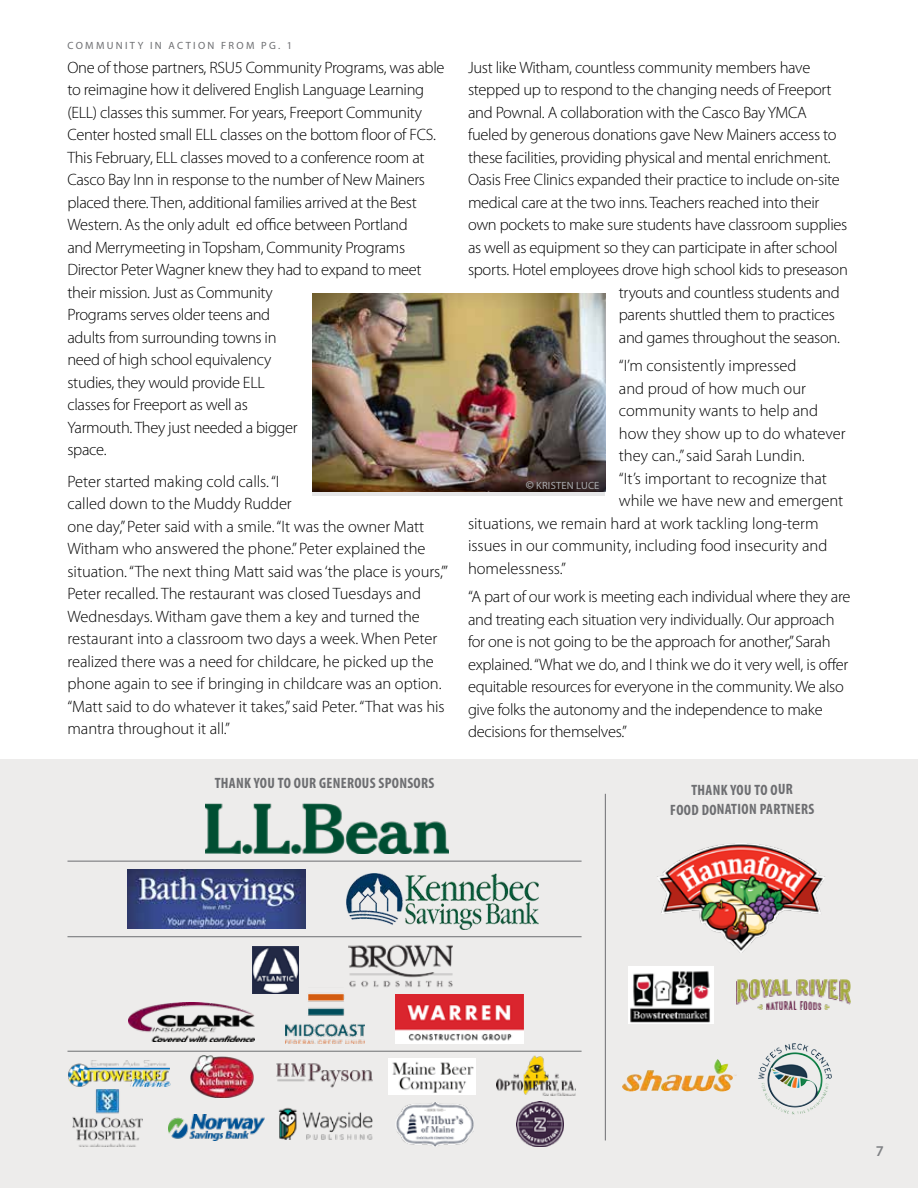
<style>
.page{position:relative;width:918px;height:1188px;background:#fff}
.page>*{position:absolute;margin:0;border:0;box-sizing:border-box;transform-origin:0 0}
.t1{font:300 16.5px/22.5px "Myriad Pro";letter-spacing:-.02em;color:#000}
.t2{font:300 16.5px "Myriad Pro";color:#000}
.t3{font:700 condensed 15px/19.5px "Myriad Pro";letter-spacing:.02em;color:#6d6e71;text-align:center}
.t4{font:600 15px "Myriad Pro";color:#808285}
.t5{font:10.5px "Myriad Pro";letter-spacing:.22em;color:#6d6e71}
.t6{font:10.5px "Myriad Pro";letter-spacing:.02em;color:#a7a9ac}
.s1{font-weight:700;font-size:12px}
</style>
<div class="page">
<div style="left:0;top:759px;width:918px;height:429px;background:#edeceb"></div>
<img style="left:128px;top:870px;width:177px;height:59px">
<img style="left:206px;top:804px;width:242px;height:50px">
<img style="left:347px;top:874px;width:191px;height:55px">
<img style="left:286px;top:993px;width:78px;height:51px">
<img style="left:69px;top:1061px;width:102px;height:25px">
<img style="left:276px;top:1063px;width:97px;height:25px">
<img style="left:395px;top:995px;width:128px;height:48px">
<img style="left:128px;top:1003px;width:127px;height:39px">
<img style="left:388px;top:1058px;width:88px;height:36px">
<img style="left:496px;top:1055px;width:80px;height:40px">
<img style="left:169px;top:1115px;width:96px;height:25px">
<img style="left:278px;top:1107px;width:95px;height:32px">
<img style="left:73px;top:1090px;width:69px;height:56px">
<img style="left:190px;top:1055px;width:64px;height:42px">
<img style="left:516px;top:1102px;width:48px;height:44px">
<hr style="left:605px;top:794px;width:1px;height:346px;background:#6d6e71">
<div style="left:313px;top:294px;width:292px;height:202px;background:linear-gradient(to right,#e6e7e8,#e6e7e8)"></div>
<img style="left:313px;top:294px;width:292px;height:197px">
<img style="left:657px;top:843px;width:168px;height:110px">
<img style="left:629px;top:967px;width:84px;height:56px">
<img style="left:736px;top:979px;width:114px;height:30px">
<img style="left:646px;top:1059px;width:82px;height:15px">
<svg style="left:792px;top:1043px;width:10px;height:7px"></svg>
<img style="left:253px;top:947px;width:46px;height:46px">
<img style="left:348px;top:944px;width:104px;height:44px">
<img style="left:396px;top:1103px;width:77px;height:44px">
<hr style="left:68px;top:861px;width:514px;height:1px;background:#6d6e71">
<hr style="left:68px;top:936px;width:514px;height:1px;background:#6d6e71">
<hr style="left:68px;top:1051px;width:514px;height:1px;background:#6d6e71">
<p class="t5" style="left:68px;top:40px;width:226px">COMMUNITY IN ACTION FROM PG. 1</p>
<p class="t1" style="left:68px;top:56px;width:378px">One of those partners, RSU5 Community Programs, was able to reimagine how it delivered English Language Learning (ELL) classes this summer. For years, Freeport Community Center hosted small ELL classes on the bottom floor of FCS.<br>This February, ELL classes moved to a conference room at Casco Bay Inn in response to the number of New Mainers placed there. Then, additional families arrived at the Best Western. As the only adult ed office between Portland<br>and Merrymeeting in Topsham, Community Programs Director Peter Wagner knew they had to expand to meet their mission. Just as Community<br>Programs serves older teens and<br>adults from surrounding towns in<br>need of high school equivalency<br>studies, they would provide ELL<br>classes for Freeport as well as<br>Yarmouth. They just needed a bigger<br>space.</p>
<p class="t1" style="left:68px;top:470px;width:382px">Peter started making cold calls. “I<br>called down to the Muddy Rudder<br>one day,” Peter said with a smile. “It was the owner Matt Witham who answered the phone.” Peter explained the situation. “The next thing Matt said was ‘the place is yours,’” Peter recalled. The restaurant was closed Tuesdays and Wednesdays. Witham gave them a key and turned the restaurant into a classroom two days a week. When Peter realized there was a need for childcare, he picked up the phone again to see if bringing in childcare was an option. “Matt said to do whatever it takes,” said Peter. “That was his mantra throughout it all.”</p>
<p class="t3" style="left:215px;top:773px;width:221px">THANK YOU TO OUR GENEROUS SPONSORS</p>
<p class="t1" style="left:468px;top:56px;width:344px">Just like Witham, countless community members have</p>
<p class="t1" style="left:468px;top:79px;width:365px">stepped up to respond to the changing needs of Freeport</p>
<p class="t1" style="left:468px;top:101px;width:340px">and Pownal. A collaboration with the Casco Bay YMCA</p>
<p class="t1" style="left:468px;top:124px;width:370px">fueled by generous donations gave New Mainers access to</p>
<p class="t1" style="left:468px;top:146px;width:364px">these facilities, providing physical and mental enrichment.</p>
<p class="t1" style="left:468px;top:169px;width:373px">Oasis Free Clinics expanded their practice to include on-site</p>
<p class="t1" style="left:468px;top:191px;width:353px">medical care at the two inns. Teachers reached into their</p>
<p class="t1" style="left:468px;top:214px;width:381px">own pockets to make sure students have classroom supplies</p>
<p class="t1" style="left:468px;top:236px;width:371px">as well as equipment so they can participate in after school</p>
<p class="t1" style="left:468px;top:259px;width:381px">sports. Hotel employees drove high school kids to preseason</p>
<p class="t1" style="left:619px;top:281px;width:222px">tryouts and countless students and</p>
<p class="t1" style="left:619px;top:304px;width:218px">parents shuttled them to practices</p>
<p class="t1" style="left:619px;top:326px;width:223px">and games throughout the season.</p>
<p class="t2" style="left:619px;top:357px;width:179px">“I’m consistently impressed</p>
<p class="t2" style="left:619px;top:379px;width:189px">and proud of how much our</p>
<p class="t2" style="left:619px;top:402px;width:201px">community wants to help and</p>
<p class="t2" style="left:619px;top:424px;width:228px">how they show up to do whatever</p>
<p class="t2" style="left:619px;top:447px;width:187px">they can.,” said Sarah Lundin.</p>
<p class="t2" style="left:619px;top:469px;width:210px">“It’s important to recognize that</p>
<p class="t2" style="left:619px;top:492px;width:226px">while we have new and emergent</p>
<p class="t2" style="left:468px;top:514px;width:352px">situations, we remain hard at work tackling long-term</p>
<p class="t2" style="left:468px;top:537px;width:361px">issues in our community, including food insecurity and</p>
<p class="t2" style="left:468px;top:559px;width:99px">homelessness.”</p>
<p class="t1" style="left:468px;top:586px;width:384px">“A part of our work is meeting each individual where they are and treating each situation very individually. Our approach for one is not going to be the approach for another,” Sarah explained. “What we do, and I think we do it very well, is offer equitable resources for everyone in the community. We also give folks the autonomy and the independence to make decisions for themselves.”</p>
<p class="t6" style="left:526px;top:480px;width:75px"><span class="s1">©</span> KRISTEN LUCE</p>
<p class="t3" style="left:670px;top:781px;width:146px;rotate:-1deg">THANK YOU TO OUR<br>FOOD DONATION PARTNERS</p>
<p class="t4" style="left:876px;top:1142px;width:10px">7</p>
</div>
